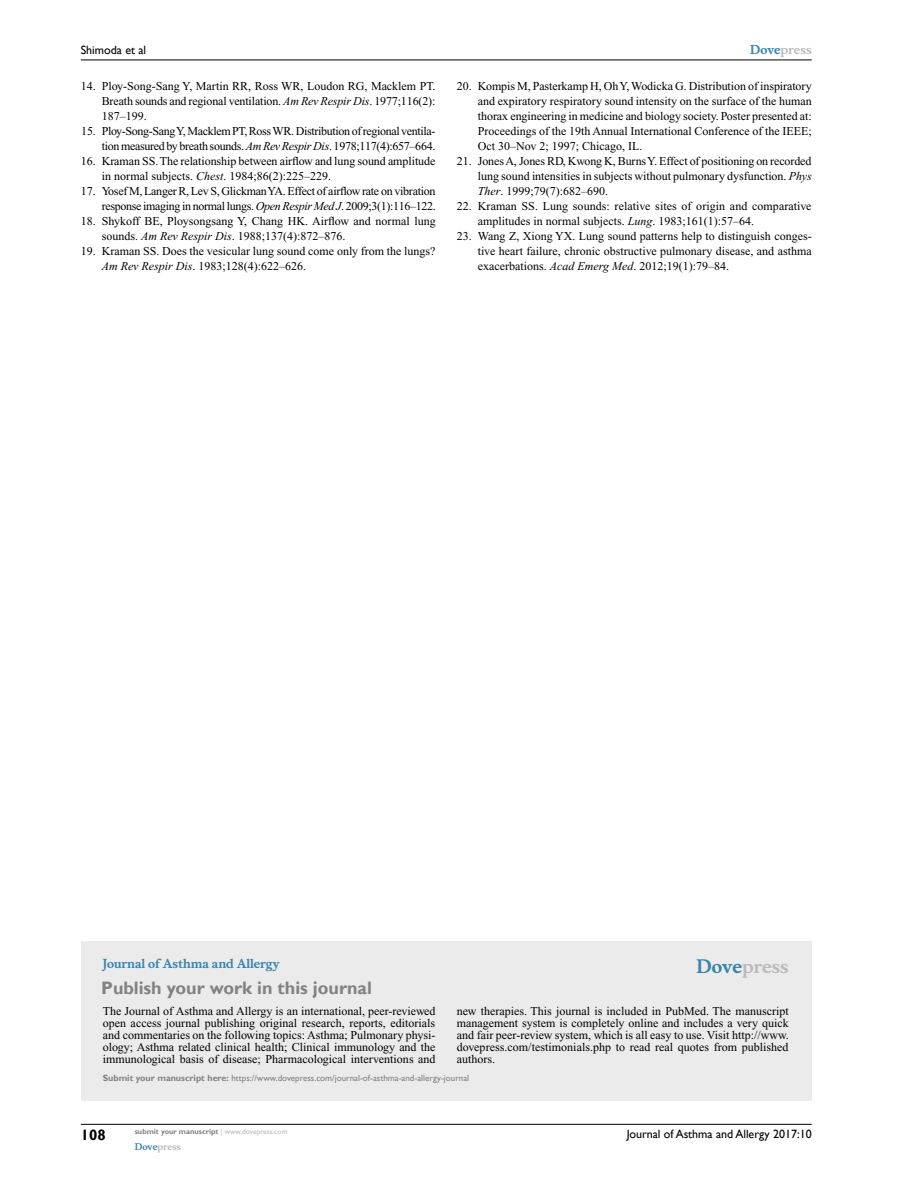
<style>
.page{position:relative;width:918px;height:1188px;background:#fff}
.page>*{position:absolute;margin:0;border:0;box-sizing:border-box;transform-origin:0 0}
.t1{font:700 18px "Gill Sans";color:#808285}
.t2{font:700 18px "Musee";color:#b8babc}
.t3{font:700 15px "Gill Sans";color:#000}
.t4{font:12px/15px "Times New Roman";color:#000;text-align:justify}
.t5{font:12px/15px "Times New Roman";letter-spacing:-.03em;color:#000;text-align:right}
.t6{font:12px/15px "Times New Roman";letter-spacing:-.025em;color:#000;text-align:right}
.t7{font:12px "Gill Sans";color:#000}
.t8{font:700 12px "Musee";color:#3785ad}
.t9{font:700 12px "Musee";color:#b8babc}
.t10{font:9px "Gill Sans";color:#808285}
.t11{font:700 9px "Musee";color:#b8babc}
.t12{font:700 7.5px "Gill Sans";color:#808285}
.s1{font-style:italic}
.s2{color:#3785ad}
.s3{font-weight:700}
.s4{font-weight:400;color:#b8babc}
</style>
<div class="page">
<div style="left:81px;top:941px;width:731px;height:160px;background:#ebebec"></div>
<hr style="left:81px;top:1124px;width:731px;height:1px;background:#000">
<hr style="left:81px;top:60px;width:731px;height:1px;background:#000">
<p class="t7" style="left:81px;top:43px;width:67px">Shimoda et al</p>
<p class="t4" style="left:102px;top:79px;width:335px;text-indent:-21px">14. Ploy-Song-Sang Y, Martin RR, Ross WR, Loudon RG, Macklem PT.<br>Breath sounds and regional ventilation. <span class="s1">Am Rev Respir Dis</span>. 1977;116(2):<br>187–199.</p>
<p class="t5" style="left:81px;top:124px;width:356px">15. Ploy-Song-Sang Y, Macklem PT, Ross WR. Distribution of regional ventila&shy;tion measured by breath sounds. <span class="s1">Am Rev Respir Dis</span>. 1978;117(4):657–664.</p>
<p class="t4" style="left:102px;top:154px;width:335px;text-indent:-21px">16. Kraman SS. The relationship between airflow and lung sound amplitude in normal subjects. <span class="s1">Chest</span>. 1984;86(2):225–229.</p>
<p class="t6" style="left:81px;top:184px;width:357px">17. Yosef M, Langer R, Lev S, Glickman YA. Effect of airflow rate on vibration response imaging in normal lungs. <span class="s1">Open Respir Med J</span>. 2009;3(1):116–122.</p>
<p class="t4" style="left:102px;top:214px;width:336px;text-indent:-21px">18. Shykoff BE, Ploysongsang Y, Chang HK. Airflow and normal lung sounds. <span class="s1">Am Rev Respir Dis</span>. 1988;137(4):872–876.</p>
<p class="t4" style="left:102px;top:244px;width:335px;text-indent:-21px">19. Kraman SS. Does the vesicular lung sound come only from the lungs?<br><span class="s1">Am Rev Respir Dis</span>. 1983;128(4):622–626.</p>
<p class="t9" style="left:750px;top:43px;width:63px"><span class="s2">Dove</span>press</p>
<p class="t4" style="left:478px;top:79px;width:335px;text-indent:-21px">20. Kompis M, Pasterkamp H, Oh Y, Wodicka G. Distribution of inspiratory and expiratory respiratory sound intensity on the surface of the human thorax engineering in medicine and biology society. Poster presented at:<br>Proceedings of the 19th Annual International Conference of the IEEE; Oct 30–Nov 2; 1997; Chicago, IL.</p>
<p class="t4" style="left:478px;top:154px;width:335px;text-indent:-21px">21. Jones A, Jones RD, Kwong K, Burns Y. Effect of positioning on recorded lung sound intensities in subjects without pulmonary dysfunction. <span class="s1">Phys Ther</span>. 1999;79(7):682–690.</p>
<p class="t4" style="left:478px;top:199px;width:335px;text-indent:-21px">22. Kraman SS. Lung sounds: relative sites of origin and comparative amplitudes in normal subjects. <span class="s1">Lung</span>. 1983;161(1):57–64.</p>
<p class="t4" style="left:478px;top:229px;width:335px;text-indent:-21px">23. Wang Z, Xiong YX. Lung sound patterns help to distinguish conges&shy;tive heart failure, chronic obstructive pulmonary disease, and asthma exacerbations. <span class="s1">Acad Emerg Med</span>. 2012;19(1):79–84.</p>
<p class="t8" style="left:103px;top:956px;width:178px">Journal of Asthma and Allergy</p>
<h1 class="t1" style="left:101px;top:977px;width:272px">Publish your work in this journal</h1>
<h1 class="t2" style="left:697px;top:955px;width:94px"><span class="s2">Dove</span>press</h1>
<p class="t4" style="left:103px;top:1005px;width:334px;line-height:12px">The Journal of Asthma and Allergy is an international, peer-reviewed open access journal publishing original research, reports, editorials and commentaries on the following topics: Asthma; Pulmonary physi&shy;ology; Asthma related clinical health; Clinical immunology and the immunological basis of disease; Pharmacological interventions and</p>
<p class="t4" style="left:457px;top:1005px;width:333px;line-height:12px">new therapies. This journal is included in PubMed. The manuscript management system is completely online and includes a very quick and fair peer-review system, which is all easy to use. Visit http://www. dovepress.com/testimonials.php to read real quotes from published authors.</p>
<p class="t10" style="left:103px;top:1072px;width:368px"><span class="s3">Submit your manuscript here:</span> https://www.dovepress.com/journal-of-asthma-and-allergy-journal</p>
<p class="t3" style="left:81px;top:1126px;width:26px">108</p>
<p class="t12" style="left:135px;top:1127px;width:154px">submit your manuscript <span class="s4">| www.dovepress.com</span></p>
<p class="t11" style="left:135px;top:1141px;width:48px"><span class="s2">Dove</span>press</p>
<p class="t7" style="left:627px;top:1127px;width:187px">Journal of Asthma and Allergy 2017:10</p>
</div>
